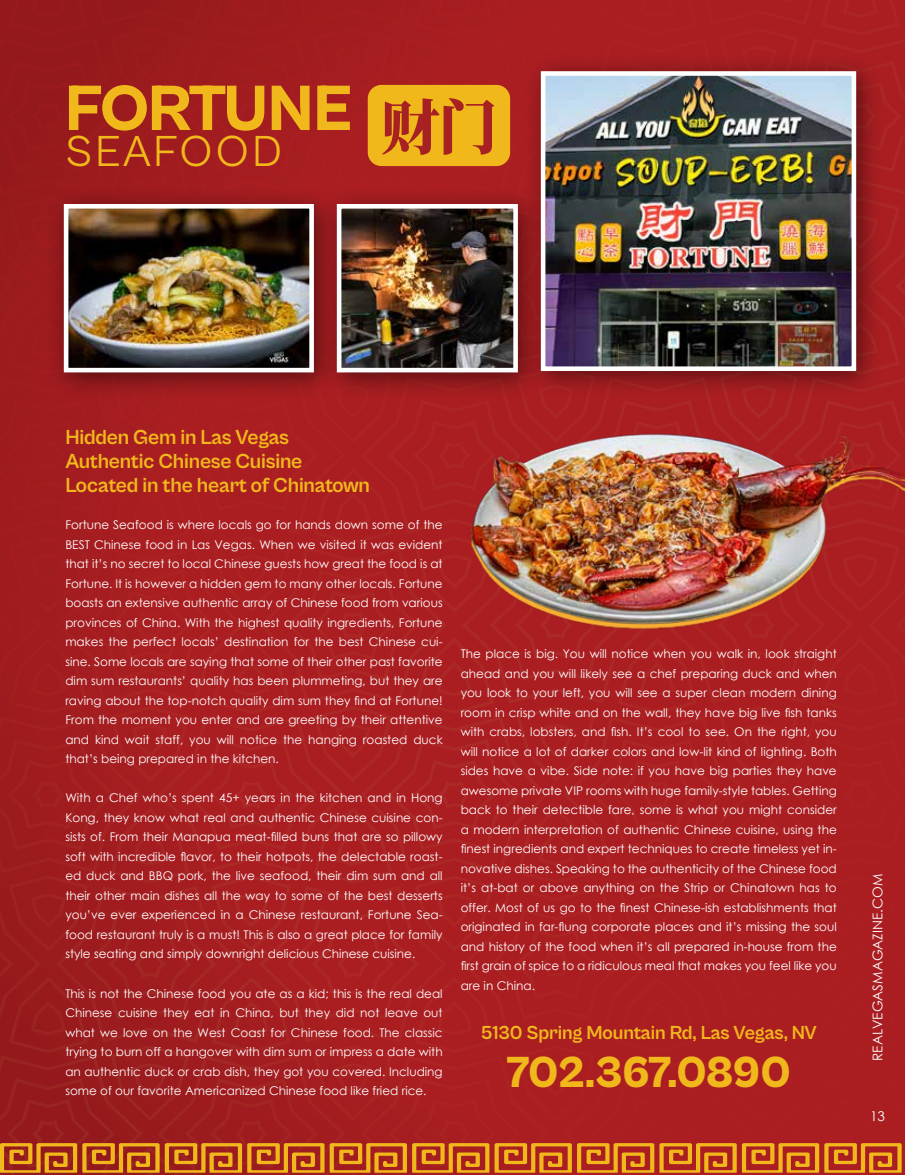
<style>
.page{position:relative;width:905px;height:1175px;background:#fff}
.page>*{position:absolute;margin:0;border:0;box-sizing:border-box;transform-origin:0 0}
.t1{font:700 66.15px "Cabinet Grotesk Variable";letter-spacing:-.025em;color:#f1b81c}
.t2{font:700 45px "Cabinet Grotesk Variable";letter-spacing:-.02em;color:#f1b81c}
.t3{font:700 44.85px "Cabinet Grotesk Variable";letter-spacing:.06em;color:#f1b81c}
.t4{font:700 21px/24px "Cabinet Grotesk Variable";letter-spacing:-.01em;color:#f1b81c}
.t5{font:700 19.5px "Cabinet Grotesk Variable";letter-spacing:-.01em;color:#f1b81c}
.t6{font:13.5px "Century Gothic";color:#fff}
.t7{font:12px/19.5px "Century Gothic";color:#fff;text-align:justify}
</style>
<div class="page">
<div style="left:0;top:0;width:904px;height:1174px;background:linear-gradient(to right,#a11d20,#ae2023)"></div>
<div style="left:640px;top:0;width:264px;height:25px;background:#aa1e22"></div>
<svg style="left:742px;top:1143px;width:159px;height:29px;background:#cc671f"></svg>
<svg style="left:0;top:1143px;width:736px;height:29px;background:#c6651d"></svg>
<div style="left:368px;top:85px;width:142px;height:81px;background:#f1b81c;border-radius:14px"></div>
<img style="left:468px;top:432px;width:436px;height:202px">
<img style="left:469px;top:427px;width:435px;height:200px">
<div style="left:523px;top:53px;width:360px;height:345px;background:#000;opacity:.49"></div>
<img style="left:547px;top:77px;width:303px;height:288px">
<div style="left:541px;top:71px;width:315px;height:300px;border:5px solid #fff"></div>
<div style="left:46px;top:186px;width:295px;height:214px;background:#000;opacity:.49"></div>
<img style="left:70px;top:210px;width:238px;height:156px">
<div style="left:64px;top:204px;width:250px;height:168px;border:5px solid #fff"></div>
<div style="left:319px;top:186px;width:226px;height:214px;background:#000;opacity:.49"></div>
<img style="left:343px;top:210px;width:169px;height:156px">
<div style="left:337px;top:204px;width:181px;height:168px;border:5px solid #fff"></div>
<h1 class="t1" style="left:65px;top:73px;width:433px">FORTUNE <sub>财门</sub></h1>
<h3 class="t3" style="left:65px;top:127px;width:218px">SEAFOOD</h3>
<h3 class="t4" style="left:65px;top:425px;width:306px">Hidden Gem in Las Vegas<br>Authentic Chinese Cuisine<br>Located in the heart of Chinatown</h3>
<p class="t7" style="left:65px;top:515px;width:379px">Fortune Seafood is where locals go for hands down some of the BEST Chinese food in Las Vegas. When we visited it was evident that it’s no secret to local Chinese guests how great the food is at Fortune. It is however a hidden gem to many other locals. Fortune boasts an extensive authentic array of Chinese food from various provinces of China. With the highest quality ingredients, Fortune makes the perfect locals’ destination for the best Chinese cui&shy;sine. Some locals are saying that some of their other past favorite dim sum restaurants’ quality has been plummeting, but they are raving about the top-notch quality dim sum they find at Fortune!<br>From the moment you enter and are greeting by their attentive and kind wait staff, you will notice the hanging roasted duck that’s being prepared in the kitchen.</p>
<p class="t7" style="left:65px;top:788px;width:379px">With a Chef who’s spent 45+ years in the kitchen and in Hong Kong, they know what real and authentic Chinese cuisine con&shy;sists of. From their Manapua meat-filled buns that are so pillowy soft with incredible flavor, to their hotpots, the delectable roast&shy;ed duck and BBQ pork, the live seafood, their dim sum and all their other main dishes all the way to some of the best desserts you’ve ever experienced in a Chinese restaurant, Fortune Sea&shy;food restaurant truly is a must! This is also a great place for family style seating and simply downright delicious Chinese cuisine.</p>
<p class="t7" style="left:65px;top:983px;width:379px">This is not the Chinese food you ate as a kid; this is the real deal Chinese cuisine they eat in China, but they did not leave out what we love on the West Coast for Chinese food. The classic trying to burn off a hangover with dim sum or impress a date with an authentic duck or crab dish, they got you covered. Including some of our favorite Americanized Chinese food like fried rice.</p>
<p class="t7" style="left:460px;top:644px;width:377px">The place is big. You will notice when you walk in, look straight ahead and you will likely see a chef preparing duck and when you look to your left, you will see a super clean modern dining room in crisp white and on the wall, they have big live fish tanks with crabs, lobsters, and fish. It’s cool to see. On the right, you will notice a lot of darker colors and low-lit kind of lighting. Both sides have a vibe. Side note: if you have big parties they have awesome private VIP rooms with huge family-style tables. Getting back to their detectible fare, some is what you might consider a modern interpretation of authentic Chinese cuisine, using the finest ingredients and expert techniques to create timeless yet in&shy;novative dishes. Speaking to the authenticity of the Chinese food it’s at-bat or above anything on the Strip or Chinatown has to offer. Most of us go to the finest Chinese-ish establishments that originated in far-flung corporate places and it’s missing the soul and history of the food when it’s all prepared in-house from the first grain of spice to a ridiculous meal that makes you feel like you are in China.</p>
<h3 class="t5" style="left:480px;top:1022px;width:338px">5130 Spring Mountain Rd, Las Vegas, NV</h3>
<h2 class="t2" style="left:506px;top:1048px;width:286px">702.367.0890</h2>
<p class="t6" style="left:868px;top:1060px;width:188px;rotate:-90deg">REALVEGASMAGAZINE.COM</p>
<p class="t6" style="left:870px;top:1106px;width:16px">13</p>
</div>
